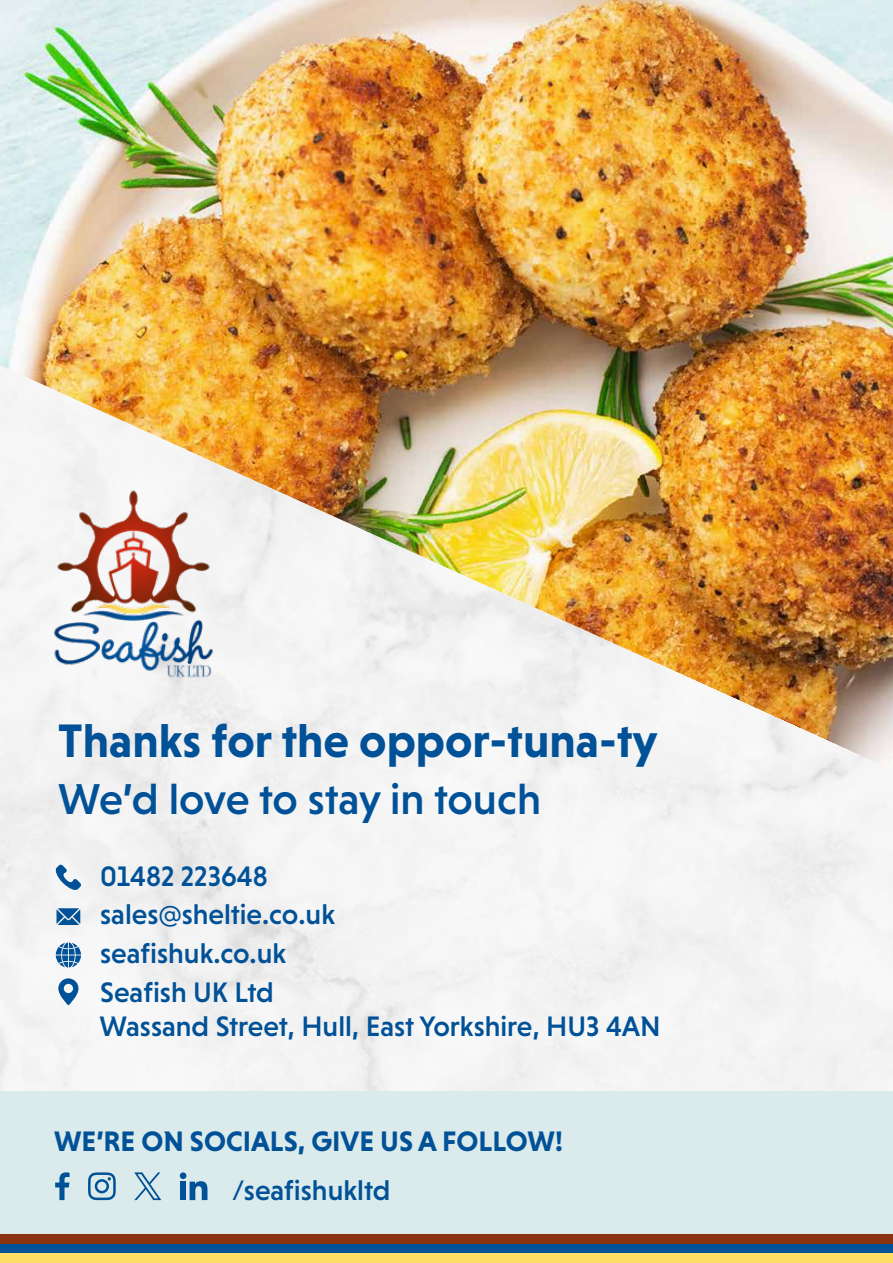
<style>
.page{position:relative;width:893px;height:1263px;background:#fff}
.page>*{position:absolute;margin:0;border:0;box-sizing:border-box;transform-origin:0 0}
.t1{font:700 47.7px "Niveau Grotesk";color:#005197}
.t2{font:500 43.95px "Niveau Grotesk";letter-spacing:-.005em;color:#005197}
.t3{font:500 28.65px/38.7px "Niveau Grotesk";color:#005197}
.t4{font:700 28.65px "Niveau Grotesk";color:#005197}
</style>
<div class="page">
<img style="left:0;top:0;width:893px;height:365px">
<img style="left:0;top:365px;width:893px;height:726px">
<div style="left:0;top:1091px;width:893px;height:171px;background:#dbeaea"></div>
<svg style="left:134px;top:1172px;width:27px;height:28px"></svg>
<svg style="left:190px;top:1181px;width:17px;height:19px"></svg>
<div style="left:180px;top:1181px;width:6px;height:19px;background:#005197"></div>
<div style="left:180px;top:1172px;width:6px;height:7px;background:#005197;border-radius:50%"></div>
<svg style="left:88px;top:1172px;width:28px;height:28px"></svg>
<svg style="left:55px;top:1172px;width:15px;height:28px"></svg>
<svg style="left:57px;top:908px;width:23px;height:17px"></svg>
<svg style="left:54px;top:864px;width:27px;height:27px"></svg>
<svg style="left:56px;top:942px;width:25px;height:26px"></svg>
<svg style="left:58px;top:978px;width:20px;height:27px"></svg>
<img style="left:0;top:483px;width:279px;height:201px">
<div style="left:0;top:1244px;width:893px;height:9px;background:#005197"></div>
<div style="left:0;top:1234px;width:893px;height:10px;background:#8b3311"></div>
<div style="left:0;top:1253px;width:893px;height:10px;background:#ffdf63"></div>
<h1 class="t1" style="left:58px;top:713px;width:601px">Thanks for the oppor-tuna-ty</h1>
<h2 class="t2" style="left:58px;top:774px;width:484px">We’d love to stay in touch</h2>
<p class="t3" style="left:100px;top:856px;width:236px">01482 223648 sales@sheltie.co.uk seafishuk.co.uk<br>Seafish UK Ltd</p>
<p class="t3" style="left:99px;top:1007px;width:563px">Wassand Street, Hull, East Yorkshire, HU3 4AN</p>
<p class="t4" style="left:54px;top:1124px;width:510px">WE’RE ON SOCIALS, GIVE US A FOLLOW!</p>
<p class="t3" style="left:232px;top:1170px;width:160px">/seafishukltd</p>
</div>
